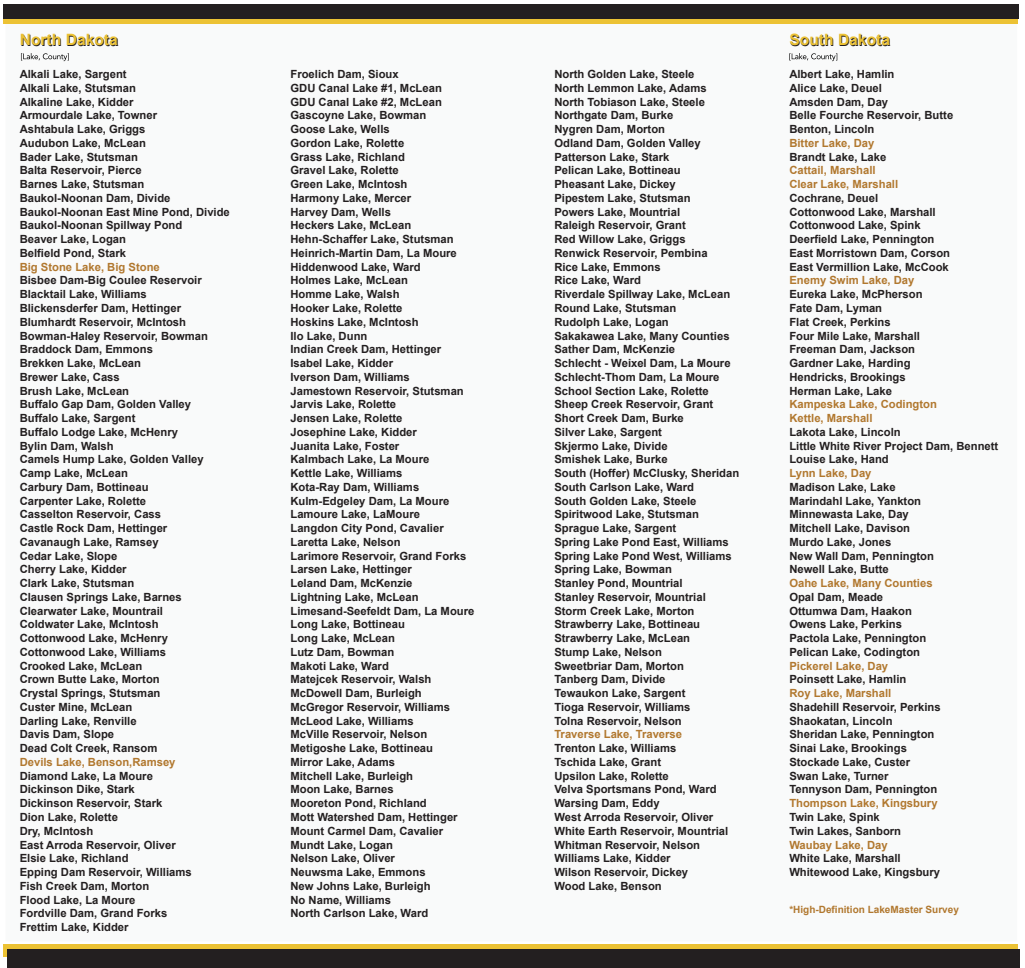
<style>
.page{position:relative;width:1025px;height:968px;background:#fff}
.page>*{position:absolute;margin:0;border:0;box-sizing:border-box;transform-origin:0 0}
.t1{font:700 15.62px "Arial";color:#231f20}
.t2{font:700 11.25px/13.8px "Arial";color:#231f20}
.t3{font:700 11.25px/13.8px "Arial";color:#b1782f}
.t4{font:700 10px "Arial";color:#b1782f}
</style>
<div class="page">
<div style="left:6px;top:12px;width:1010px;height:929px;background:#f9fafa"></div>
<div style="left:4px;top:944px;width:1013px;height:12px;background:#ecc234"></div>
<div style="left:4px;top:11px;width:1013px;height:12px;background:#ecc234"></div>
<div style="left:4px;top:4px;width:1014px;height:15px;background:#231f20"></div>
<div style="left:7px;top:949px;width:1011px;height:19px;background:#231f20"></div>
<svg style="left:21px;top:53px;width:48px;height:8px"></svg>
<svg style="left:789px;top:53px;width:48px;height:8px"></svg>
<h1 class="t1" style="left:21px;top:35px;width:100px">North Dakota</h1>
<h1 class="t1" style="left:790px;top:35px;width:102px">South Dakota</h1>
<p class="t2" style="left:20px;top:68px;width:212px">Alkali Lake, Sargent<br>Alkali Lake, Stutsman<br>Alkaline Lake, Kidder<br>Armourdale Lake, Towner<br>Ashtabula Lake, Griggs<br>Audubon Lake, McLean<br>Bader Lake, Stutsman<br>Balta Reservoir, Pierce<br>Barnes Lake, Stutsman<br>Baukol-Noonan Dam, Divide<br>Baukol-Noonan East Mine Pond, Divide<br>Baukol-Noonan Spillway Pond<br>Beaver Lake, Logan<br>Belfield Pond, Stark</p>
<p class="t3" style="left:20px;top:261px;width:142px">Big Stone Lake, Big Stone</p>
<p class="t2" style="left:20px;top:275px;width:190px">Bisbee Dam-Big Coulee Reservoir<br>Blacktail Lake, Williams<br>Blickensderfer Dam, Hettinger<br>Blumhardt Reservoir, McIntosh<br>Bowman-Haley Reservoir, Bowman<br>Braddock Dam, Emmons<br>Brekken Lake, McLean<br>Brewer Lake, Cass<br>Brush Lake, McLean<br>Buffalo Gap Dam, Golden Valley<br>Buffalo Lake, Sargent<br>Buffalo Lodge Lake, McHenry<br>Bylin Dam, Walsh<br>Camels Hump Lake, Golden Valley<br>Camp Lake, McLean<br>Carbury Dam, Bottineau<br>Carpenter Lake, Rolette<br>Casselton Reservoir, Cass<br>Castle Rock Dam, Hettinger<br>Cavanaugh Lake, Ramsey<br>Cedar Lake, Slope<br>Cherry Lake, Kidder<br>Clark Lake, Stutsman<br>Clausen Springs Lake, Barnes<br>Clearwater Lake, Mountrail<br>Coldwater Lake, McIntosh<br>Cottonwood Lake, McHenry<br>Cottonwood Lake, Williams<br>Crooked Lake, McLean<br>Crown Butte Lake, Morton<br>Crystal Springs, Stutsman<br>Custer Mine, McLean<br>Darling Lake, Renville<br>Davis Dam, Slope<br>Dead Colt Creek, Ransom</p>
<p class="t3" style="left:20px;top:756px;width:157px">Devils Lake, Benson,Ramsey</p>
<p class="t2" style="left:20px;top:770px;width:173px">Diamond Lake, La Moure<br>Dickinson Dike, Stark<br>Dickinson Reservoir, Stark<br>Dion Lake, Rolette<br>Dry, McIntosh<br>East Arroda Reservoir, Oliver<br>Elsie Lake, Richland<br>Epping Dam Reservoir, Williams<br>Fish Creek Dam, Morton<br>Flood Lake, La Moure<br>Fordville Dam, Grand Forks<br>Frettim Lake, Kidder</p>
<p class="t2" style="left:290px;top:68px;width:185px">Froelich Dam, Sioux<br>GDU Canal Lake #1, McLean<br>GDU Canal Lake #2, McLean<br>Gascoyne Lake, Bowman<br>Goose Lake, Wells<br>Gordon Lake, Rolette<br>Grass Lake, Richland<br>Gravel Lake, Rolette<br>Green Lake, McIntosh<br>Harmony Lake, Mercer<br>Harvey Dam, Wells<br>Heckers Lake, McLean<br>Hehn-Schaffer Lake, Stutsman<br>Heinrich-Martin Dam, La Moure<br>Hiddenwood Lake, Ward<br>Holmes Lake, McLean<br>Homme Lake, Walsh<br>Hooker Lake, Rolette<br>Hoskins Lake, McIntosh<br>Ilo Lake, Dunn<br>Indian Creek Dam, Hettinger<br>Isabel Lake, Kidder<br>Iverson Dam, Williams<br>Jamestown Reservoir, Stutsman<br>Jarvis Lake, Rolette<br>Jensen Lake, Rolette<br>Josephine Lake, Kidder<br>Juanita Lake, Foster<br>Kalmbach Lake, La Moure<br>Kettle Lake, Williams<br>Kota-Ray Dam, Williams<br>Kulm-Edgeley Dam, La Moure<br>Lamoure Lake, LaMoure<br>Langdon City Pond, Cavalier<br>Laretta Lake, Nelson<br>Larimore Reservoir, Grand Forks<br>Larsen Lake, Hettinger<br>Leland Dam, McKenzie<br>Lightning Lake, McLean<br>Limesand-Seefeldt Dam, La Moure<br>Long Lake, Bottineau<br>Long Lake, McLean<br>Lutz Dam, Bowman<br>Makoti Lake, Ward<br>Matejcek Reservoir, Walsh<br>McDowell Dam, Burleigh<br>McGregor Reservoir, Williams<br>McLeod Lake, Williams<br>McVille Reservoir, Nelson<br>Metigoshe Lake, Bottineau<br>Mirror Lake, Adams<br>Mitchell Lake, Burleigh<br>Moon Lake, Barnes<br>Mooreton Pond, Richland<br>Mott Watershed Dam, Hettinger<br>Mount Carmel Dam, Cavalier<br>Mundt Lake, Logan<br>Nelson Lake, Oliver<br>Neuwsma Lake, Emmons<br>New Johns Lake, Burleigh<br>No Name, Williams<br>North Carlson Lake, Ward</p>
<p class="t2" style="left:554px;top:68px;width:186px">North Golden Lake, Steele<br>North Lemmon Lake, Adams<br>North Tobiason Lake, Steele<br>Northgate Dam, Burke<br>Nygren Dam, Morton<br>Odland Dam, Golden Valley<br>Patterson Lake, Stark<br>Pelican Lake, Bottineau<br>Pheasant Lake, Dickey<br>Pipestem Lake, Stutsman<br>Powers Lake, Mountrial<br>Raleigh Reservoir, Grant<br>Red Willow Lake, Griggs<br>Renwick Reservoir, Pembina<br>Rice Lake, Emmons<br>Rice Lake, Ward<br>Riverdale Spillway Lake, McLean<br>Round Lake, Stutsman<br>Rudolph Lake, Logan<br>Sakakawea Lake, Many Counties<br>Sather Dam, McKenzie<br>Schlecht - Weixel Dam, La Moure<br>Schlecht-Thom Dam, La Moure<br>School Section Lake, Rolette<br>Sheep Creek Reservoir, Grant<br>Short Creek Dam, Burke<br>Silver Lake, Sargent<br>Skjermo Lake, Divide<br>Smishek Lake, Burke<br>South (Hoffer) McClusky, Sheridan<br>South Carlson Lake, Ward<br>South Golden Lake, Steele<br>Spiritwood Lake, Stutsman<br>Sprague Lake, Sargent<br>Spring Lake Pond East, Williams<br>Spring Lake Pond West, Williams<br>Spring Lake, Bowman<br>Stanley Pond, Mountrial<br>Stanley Reservoir, Mountrial<br>Storm Creek Lake, Morton<br>Strawberry Lake, Bottineau<br>Strawberry Lake, McLean<br>Stump Lake, Nelson<br>Sweetbriar Dam, Morton<br>Tanberg Dam, Divide<br>Tewaukon Lake, Sargent<br>Tioga Reservoir, Williams<br>Tolna Reservoir, Nelson</p>
<p class="t3" style="left:554px;top:728px;width:129px">Traverse Lake, Traverse</p>
<p class="t2" style="left:554px;top:742px;width:175px">Trenton Lake, Williams<br>Tschida Lake, Grant<br>Upsilon Lake, Rolette<br>Velva Sportsmans Pond, Ward<br>Warsing Dam, Eddy<br>West Arroda Reservoir, Oliver<br>White Earth Reservoir, Mountrial<br>Whitman Reservoir, Nelson<br>Williams Lake, Kidder<br>Wilson Reservoir, Dickey<br>Wood Lake, Benson</p>
<p class="t2" style="left:789px;top:68px;width:165px">Albert Lake, Hamlin<br>Alice Lake, Deuel<br>Amsden Dam, Day<br>Belle Fourche Reservoir, Butte<br>Benton, Lincoln</p>
<p class="t3" style="left:789px;top:137px;width:87px">Bitter Lake, Day</p>
<p class="t2" style="left:789px;top:151px;width:98px">Brandt Lake, Lake</p>
<p class="t3" style="left:789px;top:165px;width:110px">Cattail, Marshall<br>Clear Lake, Marshall</p>
<p class="t2" style="left:789px;top:192px;width:162px">Cochrane, Deuel<br>Cottonwood Lake, Marshall<br>Cottonwood Lake, Spink<br>Deerfield Lake, Pennington<br>East Morristown Dam, Corson<br>East Vermillion Lake, McCook</p>
<p class="t3" style="left:789px;top:275px;width:127px">Enemy Swim Lake, Day</p>
<p class="t2" style="left:789px;top:288px;width:135px">Eureka Lake, McPherson<br>Fate Dam, Lyman<br>Flat Creek, Perkins<br>Four Mile Lake, Marshall<br>Freeman Dam, Jackson<br>Gardner Lake, Harding<br>Hendricks, Brookings<br>Herman Lake, Lake</p>
<p class="t3" style="left:789px;top:398px;width:149px">Kampeska Lake, Codington<br>Kettle, Marshall</p>
<p class="t2" style="left:789px;top:426px;width:210px">Lakota Lake, Lincoln<br>Little White River Project Dam, Bennett<br>Louise Lake, Hand</p>
<p class="t3" style="left:789px;top:467px;width:84px">Lynn Lake, Day</p>
<p class="t2" style="left:789px;top:481px;width:146px">Madison Lake, Lake<br>Marindahl Lake, Yankton<br>Minnewasta Lake, Day<br>Mitchell Lake, Davison<br>Murdo Lake, Jones<br>New Wall Dam, Pennington<br>Newell Lake, Butte</p>
<p class="t3" style="left:789px;top:577px;width:145px">Oahe Lake, Many Counties</p>
<p class="t2" style="left:789px;top:591px;width:138px">Opal Dam, Meade<br>Ottumwa Dam, Haakon<br>Owens Lake, Perkins<br>Pactola Lake, Pennington<br>Pelican Lake, Codington</p>
<p class="t3" style="left:789px;top:660px;width:100px">Pickerel Lake, Day</p>
<p class="t2" style="left:789px;top:673px;width:118px">Poinsett Lake, Hamlin</p>
<p class="t3" style="left:789px;top:687px;width:103px">Roy Lake, Marshall</p>
<p class="t2" style="left:789px;top:701px;width:153px">Shadehill Reservoir, Perkins<br>Shaokatan, Lincoln<br>Sheridan Lake, Pennington<br>Sinai Lake, Brookings<br>Stockade Lake, Custer<br>Swan Lake, Turner<br>Tennyson Dam, Pennington</p>
<p class="t3" style="left:789px;top:797px;width:150px">Thompson Lake, Kingsbury</p>
<p class="t2" style="left:789px;top:811px;width:113px">Twin Lake, Spink<br>Twin Lakes, Sanborn</p>
<p class="t3" style="left:789px;top:838px;width:100px">Waubay Lake, Day</p>
<p class="t2" style="left:789px;top:852px;width:152px">White Lake, Marshall<br>Whitewood Lake, Kingsbury</p>
<p class="t4" style="left:789px;top:905px;width:171px">*High-Definition LakeMaster Survey</p>
</div>
